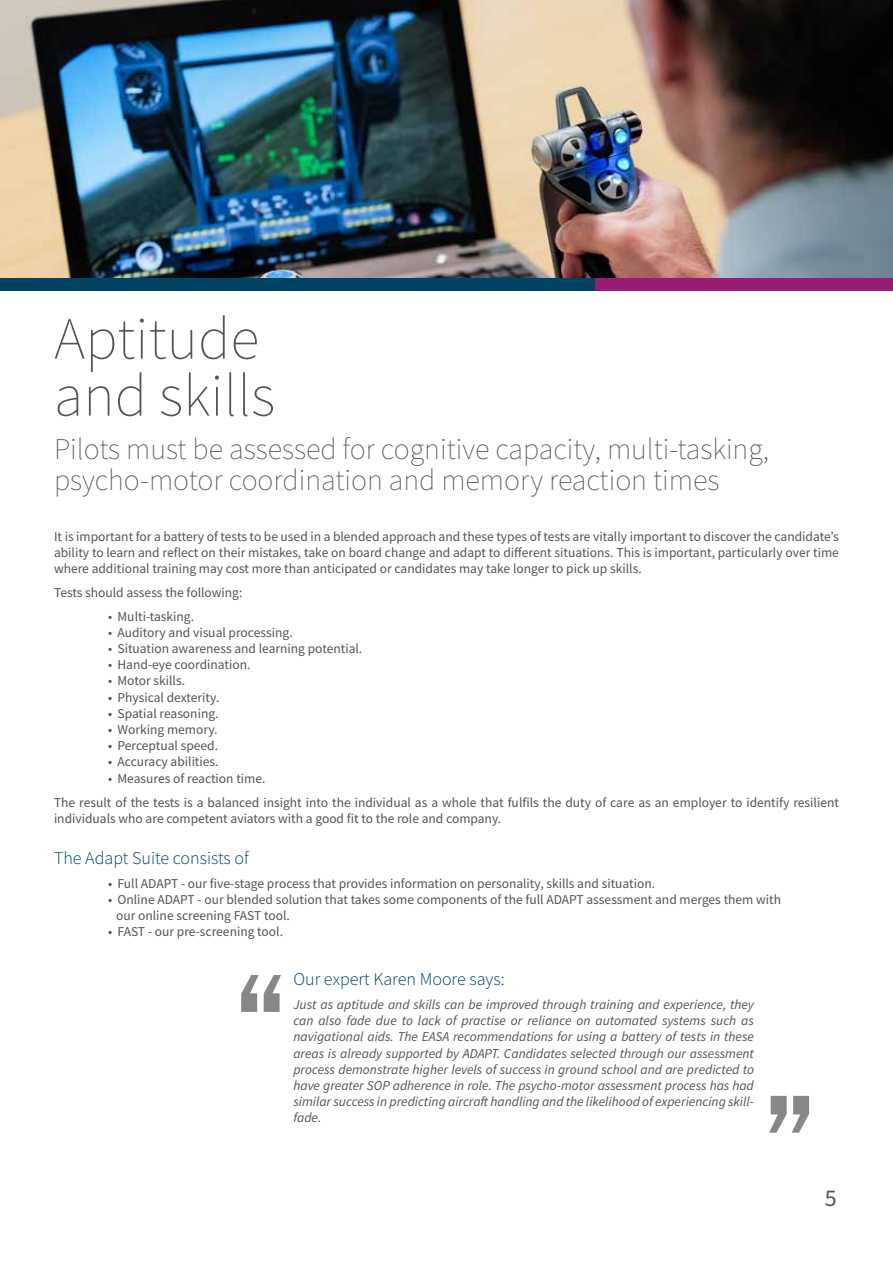
<style>
.page{position:relative;width:893px;height:1263px;background:#fff}
.page>*{position:absolute;margin:0;border:0;box-sizing:border-box;transform-origin:0 0}
.t1{font:500 condensed 150px "Franklin Gothic";color:#878787}
.t2{font:200 60px/57px "Source Sans Pro";color:#545352}
.t3{font:200 30px/31.5px "Source Sans Pro";color:#545352}
.t4{font:24px "Source Sans Pro";color:#575756}
.t5{font:300 18px "Source Sans Pro";color:#004365}
.t6{font:13.5px/16.2px "Source Sans Pro";color:#545352}
.t7{font:italic 13.5px/16.2px "Source Sans Pro";color:#545352;text-align:justify}
</style>
<div class="page">
<img style="left:0;top:0;width:893px;height:285px">
<div style="left:1px;top:279px;width:595px;height:12px;background:#004365"></div>
<div style="left:596px;top:279px;width:297px;height:12px;background:#981c74"></div>
<h2 class="t2" style="left:54px;top:311px;width:223px">Aptitude and skills</h2>
<h3 class="t3" style="left:54px;top:433px;width:717px">Pilots must be assessed for cognitive capacity, multi-tasking, psycho-motor coordination and memory reaction times</h3>
<p class="t6" style="left:54px;top:528px;width:786px;text-align:justify">It is important for a battery of tests to be used in a blended approach and these types of tests are vitally important to discover the candidate’s ability to learn and reflect on their mistakes, take on board change and adapt to different situations. This is important, particularly over time where additional training may cost more than anticipated or candidates may take longer to pick up skills.</p>
<p class="t6" style="left:54px;top:584px;width:190px">Tests should assess the following:</p>
<p class="t6" style="left:108px;top:608px;width:88px">• Multi-tasking.</p>
<p class="t6" style="left:108px;top:624px;width:186px">• Auditory and visual processing.</p>
<p class="t6" style="left:108px;top:640px;width:256px">• Situation awareness and learning potential.</p>
<p class="t6" style="left:108px;top:657px;width:144px">• Hand-eye coordination.</p>
<p class="t6" style="left:108px;top:673px;width:79px">• Motor skills.</p>
<p class="t6" style="left:108px;top:689px;width:113px">• Physical dexterity.</p>
<p class="t6" style="left:108px;top:705px;width:112px">• Spatial reasoning.</p>
<p class="t6" style="left:108px;top:721px;width:111px">• Working memory.</p>
<p class="t6" style="left:108px;top:738px;width:112px">• Perceptual speed.</p>
<p class="t6" style="left:108px;top:754px;width:112px">• Accuracy abilities.</p>
<p class="t6" style="left:54px;top:766px;width:786px;line-height:24px;text-indent:54px">• Measures of reaction time.<br>The result of the tests is a balanced insight into the individual as a whole that fulfils the duty of care as an employer to identify resilient</p>
<p class="t6" style="left:54px;top:810px;width:449px">individuals who are competent aviators with a good fit to the role and company.</p>
<h3 class="t5" style="left:54px;top:847px;width:196px">The Adapt Suite consists of</h3>
<p class="t6" style="left:108px;top:875px;width:549px">• Full ADAPT - our five-stage process that provides information on personality, skills and situation.</p>
<p class="t6" style="left:116px;top:891px;width:666px;text-indent:-8px">• Online ADAPT - our blended solution that takes some components of the full ADAPT assessment and merges them with our online screening FAST tool.</p>
<p class="t6" style="left:108px;top:924px;width:177px">• FAST - our pre-screening tool.</p>
<h3 class="t5" style="left:293px;top:968px;width:213px">Our expert Karen Moore says:</h3>
<p class="t7" style="left:293px;top:996px;width:462px">Just as aptitude and skills can be improved through training and experience, they can also fade due to lack of practise or reliance on automated systems such as navigational aids. The EASA recommendations for using a battery of tests in these areas is already supported by ADAPT. Candidates selected through our assessment process demonstrate higher levels of success in ground school and are predicted to have greater SOP adherence in role. The psycho-motor assessment process has had similar success in predicting aircraft handling and the likelihood of experiencing skill&shy;fade.</p>
<h1 class="t1" style="left:233px;top:928px;width:58px">“</h1>
<h1 class="t1" style="left:761px;top:1047px;width:58px">”</h1>
<h3 class="t4" style="left:825px;top:1183px;width:13px">5</h3>
</div>
